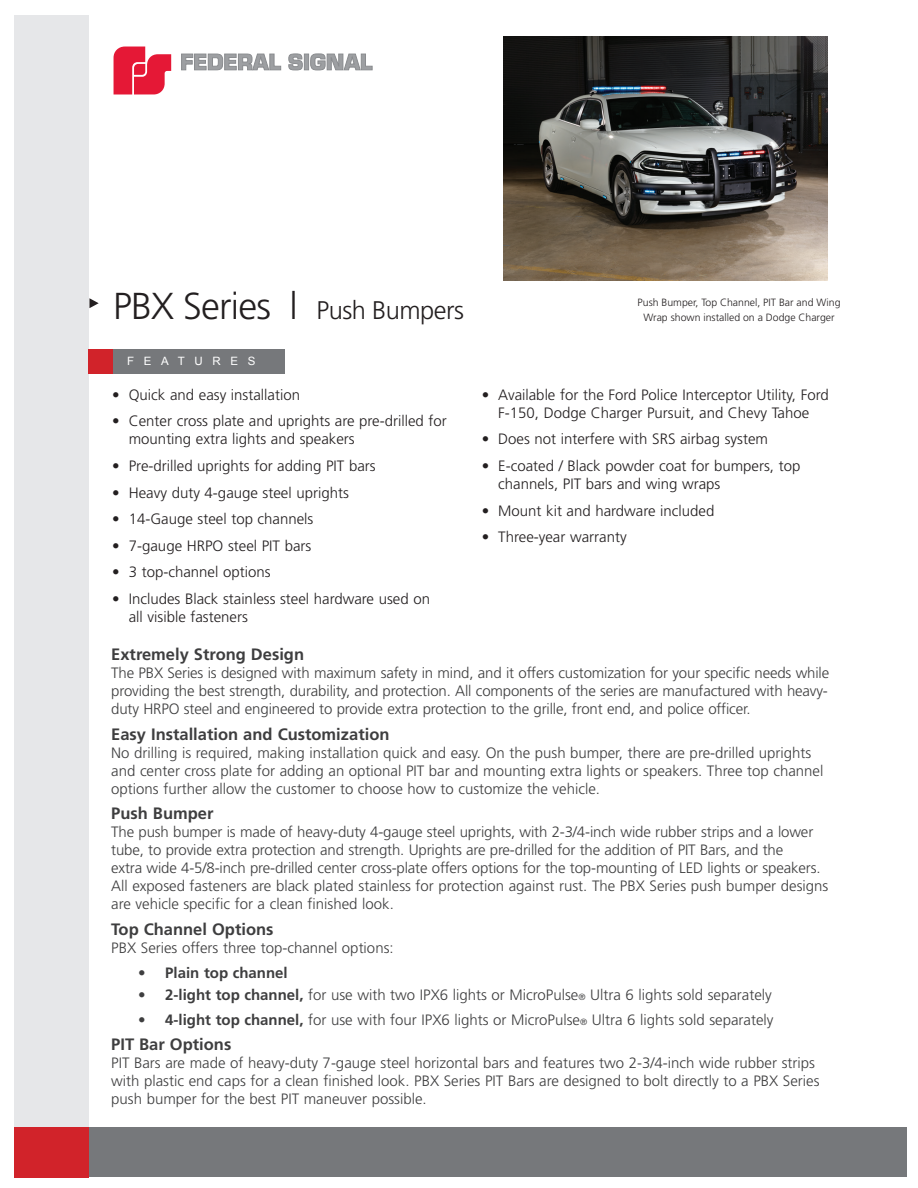
<style>
.page{position:relative;width:918px;height:1188px;background:#fff}
.page>*{position:absolute;margin:0;border:0;box-sizing:border-box;transform-origin:0 0}
.t1{font:300 25.5px "Frutiger";letter-spacing:-.02em;color:#231f20}
.t2{font:700 16.5px "Frutiger";color:#3e3e3f}
.t3{font:300 15px/18px "Frutiger";color:#3e3e3f}
.t4{font:300 15px/18px "Frutiger";color:#231f20}
.t5{font:700 15px "Frutiger";color:#3e3e3f}
.t6{font:11.55px "Arial";letter-spacing:.85em;color:#fff}
.t7{font:300 10.5px/15px "Frutiger";color:#231f20;text-align:center}
.s1{font-size:37.5px}
.s2{font-weight:300}
.s3{font-weight:700}
.s4{font-size:9px}
</style>
<div class="page">
<div style="left:14px;top:1127px;width:892px;height:50px;background:#76787b"></div>
<div style="left:14px;top:15px;width:74px;height:1162px;background:#e6e7e9"></div>
<div style="left:14px;top:1128px;width:74px;height:50px;background:#d1232a"></div>
<div style="left:88px;top:349px;width:25px;height:25px;background:#d1232a"></div>
<svg style="left:89px;top:298px;width:10px;height:10px"></svg>
<svg style="left:181px;top:54px;width:100px;height:16px"></svg>
<svg style="left:289px;top:54px;width:14px;height:16px"></svg>
<svg style="left:304px;top:54px;width:5px;height:16px"></svg>
<svg style="left:310px;top:54px;width:62px;height:16px"></svg>
<svg style="left:114px;top:47px;width:57px;height:47px"></svg>
<div style="left:113px;top:349px;width:172px;height:25px;background:#76787b"></div>
<img style="left:503px;top:37px;width:325px;height:243px">
<h1 class="t1" style="left:113px;top:296px;width:352px"><span class="s1">PBX Series l</span> Push Bumpers</h1>
<p class="t6" style="left:127px;top:354px;width:130px">FEATURES</p>
<p class="t4" style="left:112px;top:385px;width:189px">• Quick and easy installation</p>
<p class="t4" style="left:129px;top:412px;width:320px;text-indent:-16px">• Center cross plate and uprights are pre-drilled for mounting extra lights and speakers</p>
<p class="t4" style="left:112px;top:457px;width:265px">• Pre-drilled uprights for adding PIT bars</p>
<p class="t4" style="left:112px;top:483px;width:238px">• Heavy duty 4-gauge steel uprights</p>
<p class="t4" style="left:112px;top:510px;width:203px">• 14-Gauge steel top channels</p>
<p class="t4" style="left:112px;top:537px;width:201px">• 7-gauge HRPO steel PIT bars</p>
<p class="t4" style="left:112px;top:563px;width:160px">• 3 top-channel options</p>
<p class="t4" style="left:129px;top:590px;width:303px;text-indent:-16px">• Includes Black stainless steel hardware used on all visible fasteners</p>
<p class="t7" style="left:638px;top:295px;width:204px">Push Bumper, Top Channel, PIT Bar and Wing<br>Wrap shown installed on a Dodge Charger</p>
<p class="t4" style="left:482px;top:385px;width:348px;text-align:center">• Available for the Ford Police Interceptor Utility, Ford<br>F-150, Dodge Charger Pursuit, and Chevy Tahoe</p>
<p class="t4" style="left:482px;top:430px;width:288px">• Does not interfere with SRS airbag system</p>
<p class="t4" style="left:498px;top:457px;width:304px;text-indent:-16px">• E-coated / Black powder coat for bumpers, top channels, PIT bars and wing wraps</p>
<p class="t4" style="left:482px;top:501px;width:234px">• Mount kit and hardware included</p>
<p class="t4" style="left:482px;top:528px;width:146px">• Three-year warranty</p>
<p class="t2" style="left:111px;top:645px;width:194px">Extremely Strong Design</p>
<p class="t3" style="left:111px;top:664px;width:720px;text-align:justify">The PBX Series is designed with maximum safety in mind, and it offers customization for your specific needs while providing the best strength, durability, and protection. All components of the series are manufactured with heavy&shy;duty HRPO steel and engineered to provide extra protection to the grille, front end, and police officer.</p>
<p class="t2" style="left:111px;top:724px;width:280px">Easy Installation and Customization</p>
<p class="t3" style="left:111px;top:744px;width:714px">No drilling is required, making installation quick and easy. On the push bumper, there are pre-drilled uprights and center cross plate for adding an optional PIT bar and mounting extra lights or speakers. Three top channel options further allow the customer to choose how to customize the vehicle.</p>
<p class="t2" style="left:111px;top:804px;width:104px">Push Bumper</p>
<p class="t3" style="left:111px;top:823px;width:719px">The push bumper is made of heavy-duty 4-gauge steel uprights, with 2-3/4-inch wide rubber strips and a lower tube, to provide extra protection and strength. Uprights are pre-drilled for the addition of PIT Bars, and the<br>extra wide 4-5/8-inch pre-drilled center cross-plate offers options for the top-mounting of LED lights or speakers.<br>All exposed fasteners are black plated stainless for protection against rust. The PBX Series push bumper designs are vehicle specific for a clean finished look.</p>
<p class="t2" style="left:111px;top:919px;width:164px">Top Channel Options</p>
<p class="t3" style="left:111px;top:939px;width:284px">PBX Series offers three top-channel options:</p>
<p class="t5" style="left:138px;top:964px;width:151px"><span class="s2">•</span> Plain top channel</p>
<p class="t3" style="left:138px;top:986px;width:635px">• <span class="s3">2-light top channel,</span> for use with two IPX6 lights or MicroPulse<span class="s4">®</span> Ultra 6 lights sold separately</p>
<p class="t3" style="left:138px;top:1011px;width:637px">• <span class="s3">4-light top channel,</span> for use with four IPX6 lights or MicroPulse<span class="s4">®</span> Ultra 6 lights sold separately</p>
<p class="t2" style="left:111px;top:1034px;width:122px">PIT Bar Options</p>
<p class="t3" style="left:111px;top:1053px;width:710px">PIT Bars are made of heavy-duty 7-gauge steel horizontal bars and features two 2-3/4-inch wide rubber strips with plastic end caps for a clean finished look. PBX Series PIT Bars are designed to bolt directly to a PBX Series push bumper for the best PIT maneuver possible.</p>
</div>
